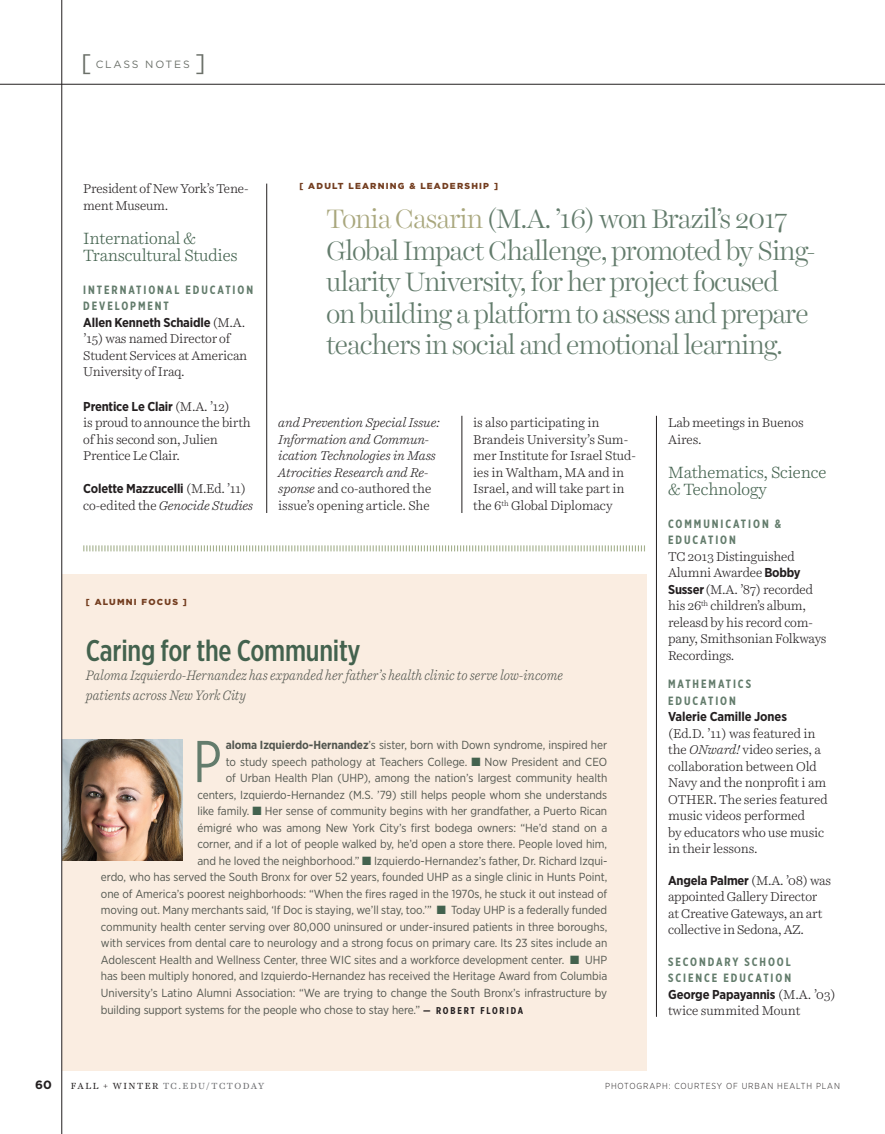
<style>
.page{position:relative;width:885px;height:1134px;background:#fff}
.page>*{position:absolute;margin:0;border:0;box-sizing:border-box;transform-origin:0 0}
.t1{font:58.8px "Gotham X Narrow";color:#637c6c}
.t2{font:500 30px "Gotham X Narrow";letter-spacing:-.01em;color:#43624e}
.t3{font:300 27px/31.5px "Harriet Display";letter-spacing:-.025em;color:#637c6c}
.t4{font:24px "Gotham";color:#6b7069}
.t5{font:300 16.5px/16.5px "Harriet Text";letter-spacing:-.015em;color:#43624e}
.t6{font:italic 300 13.8px "Harriet Text";color:#52564f;scale:.9 1}
.t7{font:300 12.9px/16.5px "Harriet Text";letter-spacing:-.01em;color:#231f20}
.t8{font:italic 300 12.9px/16.5px "Harriet Text";letter-spacing:-.01em;color:#231f20}
.t9{font:700 12px/16.5px "Gotham X Narrow";letter-spacing:.16em;color:#637c6c}
.t10{font:700 12px "Gotham";color:#231f20}
.t11{font:11.7px "Gotham Narrow";letter-spacing:-.005em;color:#52564f}
.t12{font:10.5px "Gotham";letter-spacing:.17em;color:#6b7069}
.t13{font:9px "Harriet Text";letter-spacing:.16em;color:#6c6d70}
.t14{font:900 8.7px "Gotham";letter-spacing:.14em;color:#733d1f}
.t15{font:300 8.7px "Gotham Narrow";letter-spacing:.1em;color:#231f20}
.s1{color:#a9a77d}
.s2{font-family:"Gotham Narrow";font-weight:700}
.s3{font-style:italic}
.s4{font-style:normal}
.s5{font-weight:700}
.s6{color:#43624e}
.s7{font-family:"Gotham X Narrow";font-weight:700;font-size:9.9px;color:#231f20}
.s8{color:#231f20}
</style>
<div class="page">
<hr style="left:266px;top:184px;width:1px;height:329px;background:#231f20">
<hr style="left:656px;top:416px;width:1px;height:601px;background:#231f20">
<hr style="left:461px;top:416px;width:1px;height:97px;background:#231f20">
<hr style="left:0;top:84px;width:884px;height:1px;background:#231f20">
<svg style="left:83px;top:545px;width:561px;height:6px"></svg>
<div style="left:62px;top:574px;width:584px;height:497px;background:#faede1"></div>
<img style="left:62px;top:740px;width:120px;height:120px">
<hr style="left:61px;top:0;width:1px;height:1134px;background:#231f20">
<p class="t4" style="left:81px;top:47px;width:12px">[</p>
<p class="t12" style="left:96px;top:58px;width:96px">CLASS NOTES</p>
<p class="t4" style="left:195px;top:47px;width:12px">]</p>
<p class="t14" style="left:299px;top:180px;width:200px">[ ADULT LEARNING &amp; LEADERSHIP ]</p>
<p class="t3" style="left:326px;top:203px;width:490px"><span class="s1">Tonia Casarin</span> (M.A. ’16) won Brazil’s 2017<br>Global Impact Challenge, promoted by Sing&shy;ularity University, for her project focused on building a platform to assess and prepare teachers in social and emotional learning.</p>
<p class="t7" style="left:83px;top:181px;width:167px">President of New York’s Tene&shy;ment Museum.</p>
<p class="t5" style="left:83px;top:230px;width:114px">International &amp;</p>
<p class="t5" style="left:83px;top:247px;width:156px">Transcultural Studies</p>
<p class="t9" style="left:83px;top:281px;width:171px">INTERNATIONAL EDUCATION<br>DEVELOPMENT</p>
<p class="t7" style="left:83px;top:314px;width:165px"><span class="s2">Allen Kenneth Schaidle</span> (M.A. ’15) was named Director of<br>Student Services at American<br>University of Iraq.</p>
<p class="t7" style="left:83px;top:398px;width:169px"><span class="s2">Prentice Le Clair</span> (M.A. ’12)<br>is proud to announce the birth of his second son, Julien</p>
<p class="t7" style="left:83px;top:448px;width:98px">Prentice Le Clair.</p>
<p class="t7" style="left:83px;top:481px;width:171px"><span class="s2">Colette Mazzucelli</span> (M.Ed. ’11) co-edited the <span class="s3">Genocide Studies</span></p>
<p class="t8" style="left:278px;top:415px;width:163px">and Prevention Special Issue:</p>
<p class="t8" style="left:278px;top:431px;width:159px">Information and Commun&shy;ication Technologies in Mass<br>Atrocities Research and Re&shy;sponse <span class="s4">and co-authored the issue’s opening article. She</span></p>
<p class="t7" style="left:473px;top:415px;width:164px">is also participating in<br>Brandeis University’s Sum&shy;mer Institute for Israel Stud&shy;ies in Waltham, MA and in<br>Israel, and will take part in the 6<sup>th</sup> Global Diplomacy</p>
<p class="t7" style="left:668px;top:415px;width:137px">Lab meetings in Buenos<br>Aires.</p>
<p class="t5" style="left:668px;top:464px;width:160px">Mathematics, Science &amp; Technology</p>
<p class="t9" style="left:668px;top:515px;width:114px">COMMUNICATION &amp;</p>
<p class="t9" style="left:668px;top:532px;width:69px">EDUCATION</p>
<p class="t7" style="left:668px;top:548px;width:146px">TC 2013 Distinguished<br>Alumni Awardee <span class="s2">Bobby<br>Susser</span>(M.A. ’87) recorded his 26<sup>th</sup> children’s album,</p>
<p class="t7" style="left:668px;top:614px;width:160px">releasd by his record com&shy;pany, Smithsonian Folkways</p>
<p class="t7" style="left:668px;top:647px;width:68px">Recordings.</p>
<p class="t9" style="left:668px;top:676px;width:84px">MATHEMATICS</p>
<p class="t9" style="left:668px;top:692px;width:69px">EDUCATION</p>
<p class="t7" style="left:668px;top:709px;width:161px"><span class="s2">Valerie Camille Jones<br></span>(Ed.D. ’11) was featured in the <span class="s3">ONward!</span> video series, a collaboration between Old<br>Navy and the nonprofit i am<br>OTHER. The series featured music videos performed<br>by educators who use music in their lessons.</p>
<p class="t7" style="left:668px;top:872px;width:164px"><span class="s2">Angela Palmer</span> (M.A. ’08) was appointed Gallery Director at Creative Gateways, an art collective in Sedona, AZ.</p>
<p class="t9" style="left:668px;top:953px;width:124px">SECONDARY SCHOOL</p>
<p class="t9" style="left:668px;top:970px;width:124px">SCIENCE EDUCATION</p>
<p class="t7" style="left:668px;top:986px;width:169px"><span class="s2">George Papayannis</span> (M.A. ’03) twice summited Mount</p>
<p class="t14" style="left:86px;top:596px;width:102px">[ ALUMNI FOCUS ]</p>
<p class="t2" style="left:86px;top:632px;width:276px">Caring for the Community</p>
<p class="t6" style="left:86px;top:666px;width:531px">Paloma Izquierdo-Hernandez has expanded her father’s health clinic to serve low-income</p>
<p class="t6" style="left:86px;top:685px;width:179px">patients across New York City</p>
<p class="t1" style="left:193px;top:726px;width:29px">P</p>
<p class="t11" style="left:226px;top:738px;width:383px"><span class="s5">aloma Izquierdo-Hernandez</span>’s sister, born with Down syndrome, inspired her</p>
<p class="t11" style="left:226px;top:754px;width:383px">to study speech pathology at Teachers College. <span class="s6">■</span> Now President and CEO</p>
<p class="t11" style="left:226px;top:771px;width:383px">of Urban Health Plan (UHP), among the nation’s largest community health</p>
<p class="t11" style="left:197px;top:787px;width:411px">centers, Izquierdo-Hernandez (M.S. ’79) still helps people whom she understands</p>
<p class="t11" style="left:197px;top:804px;width:411px">like family. <span class="s6">■</span> Her sense of community begins with her grandfather, a Puerto Rican</p>
<p class="t11" style="left:197px;top:820px;width:411px">émigré who was among New York City’s first bodega owners: “He’d stand on a</p>
<p class="t11" style="left:197px;top:837px;width:411px">corner, and if a lot of people walked by, he’d open a store there. People loved him,</p>
<p class="t11" style="left:197px;top:853px;width:411px">and he loved the neighborhood.” <span class="s6">■</span> Izquierdo-Hernandez’s father, Dr. Richard Izqui-</p>
<p class="t11" style="left:101px;top:870px;width:508px">erdo, who has served the South Bronx for over 52 years, founded UHP as a single clinic in Hunts Point,</p>
<p class="t11" style="left:101px;top:886px;width:507px">one of America’s poorest neighborhoods: “When the fires raged in the 1970s, he stuck it out instead of</p>
<p class="t11" style="left:101px;top:903px;width:507px">moving out. Many merchants said, ‘If Doc is staying, we’ll stay, too.’” <span class="s6">■</span> Today UHP is a federally funded</p>
<p class="t11" style="left:101px;top:919px;width:507px">community health center serving over 80,000 uninsured or under-insured patients in three boroughs,</p>
<p class="t11" style="left:101px;top:936px;width:507px">with services from dental care to neurology and a strong focus on primary care. Its 23 sites include an</p>
<p class="t11" style="left:101px;top:952px;width:507px">Adolescent Health and Wellness Center, three WIC sites and a workforce development center. <span class="s6">■</span> UHP</p>
<p class="t11" style="left:101px;top:969px;width:507px">has been multiply honored, and Izquierdo-Hernandez has received the Heritage Award from Columbia</p>
<p class="t11" style="left:101px;top:985px;width:507px">University’s Latino Alumni Association: “We are trying to change the South Bronx’s infrastructure by</p>
<p class="t11" style="left:101px;top:1003px;width:423px">building support systems for the people who chose to stay here.” <span class="s7">— R O B E R T F L O R I D A</span></p>
<p class="t10" style="left:35px;top:1077px;width:18px">60</p>
<p class="t13" style="left:71px;top:1080px;width:195px"><span class="s8">FALL + WINTER</span> TC.EDU/TCTODAY</p>
<p class="t15" style="left:605px;top:1081px;width:236px">PHOTOGRAPH: COURTESY OF URBAN HEALTH PLAN</p>
</div>
